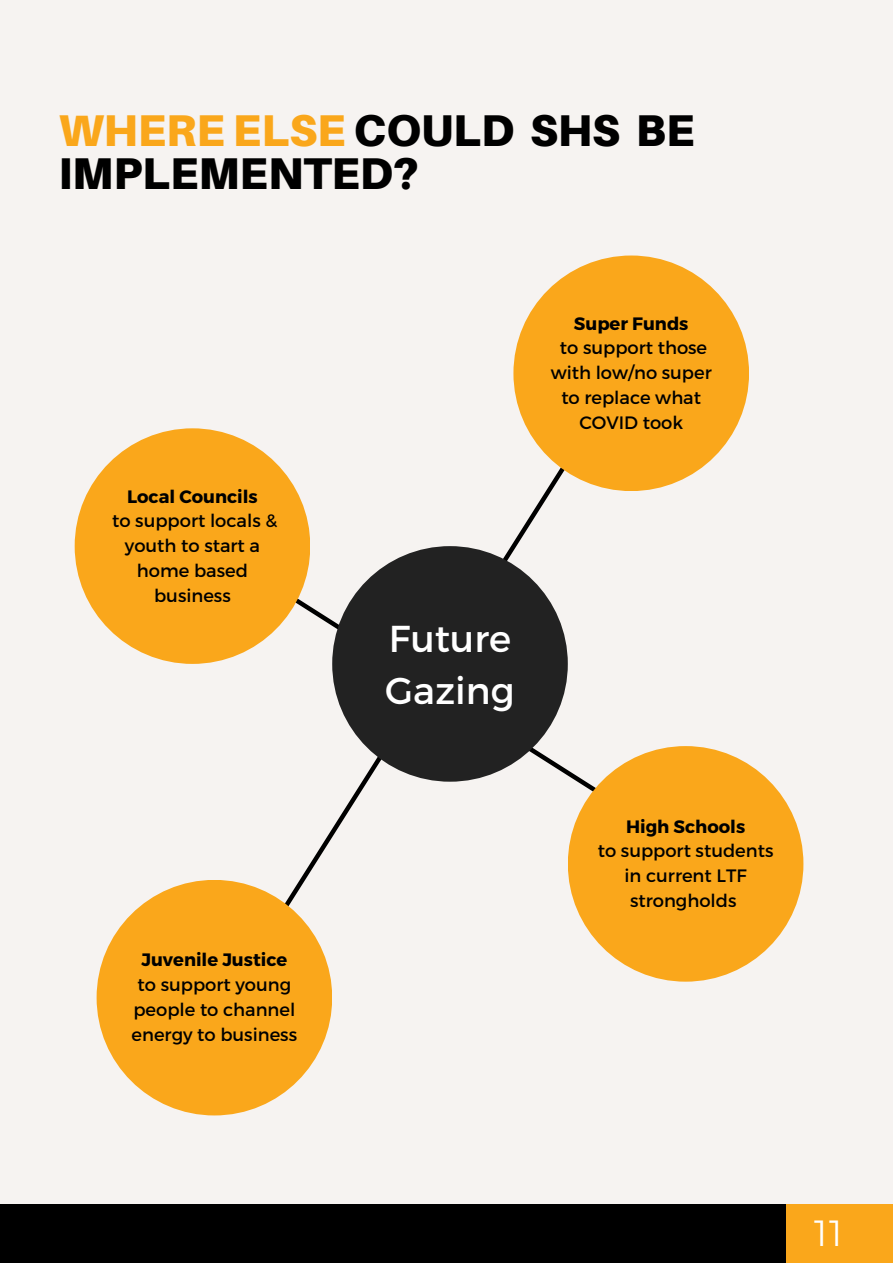
<style>
.page{position:relative;width:893px;height:1264px;background:#fff}
.page>*{position:absolute;margin:0;border:0;box-sizing:border-box;transform-origin:0 0}
.t1{font:900 44.55px/42.8px "Aileron";color:#000}
.t2{font:37.35px/51.8px "Montserrat";color:#fff}
.t3{font:36.15px "Montserrat";color:#fff}
.t4{font:18px/24.8px "Montserrat";color:#000;text-align:center}
.t5{font:700 18px "Montserrat";color:#000}
.s1{color:#faa71b}
</style>
<div class="page">
<div style="left:0;top:0;width:892px;height:1262px;background:#f6f3f1"></div>
<div style="left:748px;top:1203px;width:144px;height:59px;background:#faa71b"></div>
<div style="left:0;top:1203px;width:785px;height:59px;background:#000"></div>
<svg style="left:257px;top:431px;width:336px;height:517px"></svg>
<svg style="left:254px;top:571px;width:390px;height:258px"></svg>
<div style="left:513px;top:255px;width:236px;height:236px;background:#faa71b;border-radius:50%"></div>
<div style="left:567px;top:746px;width:236px;height:235px;background:#faa71b;border-radius:50%"></div>
<div style="left:97px;top:879px;width:235px;height:236px;background:#faa71b;border-radius:50%"></div>
<div style="left:75px;top:428px;width:235px;height:236px;background:#faa71b;border-radius:50%"></div>
<div style="left:332px;top:546px;width:235px;height:235px;background:#222;border-radius:50%"></div>
<h1 class="t1" style="left:58px;top:108px;width:637px"><span class="s1">WHERE ELSE</span> COULD SHS BE<br>IMPLEMENTED?</h1>
<p class="t5" style="left:127px;top:484px;width:132px">Local Councils</p>
<p class="t4" style="left:112px;top:507px;width:167px">to support locals &amp; youth to start a home based business</p>
<p class="t5" style="left:141px;top:948px;width:147px">Juvenile Justice</p>
<p class="t4" style="left:132px;top:971px;width:167px">to support young people to channel energy to business</p>
<p class="t5" style="left:574px;top:311px;width:116px">Super Funds</p>
<p class="t4" style="left:550px;top:335px;width:162px">to support those with low/no super to replace what<br>COVID took</p>
<h2 class="t2" style="left:385px;top:610px;width:131px">Future<br>Gazing</h2>
<p class="t5" style="left:626px;top:814px;width:121px">High Schools</p>
<p class="t4" style="left:597px;top:837px;width:177px">to support students in current LTF strongholds</p>
<h3 class="t3" style="left:814px;top:1210px;width:30px">11</h3>
</div>
